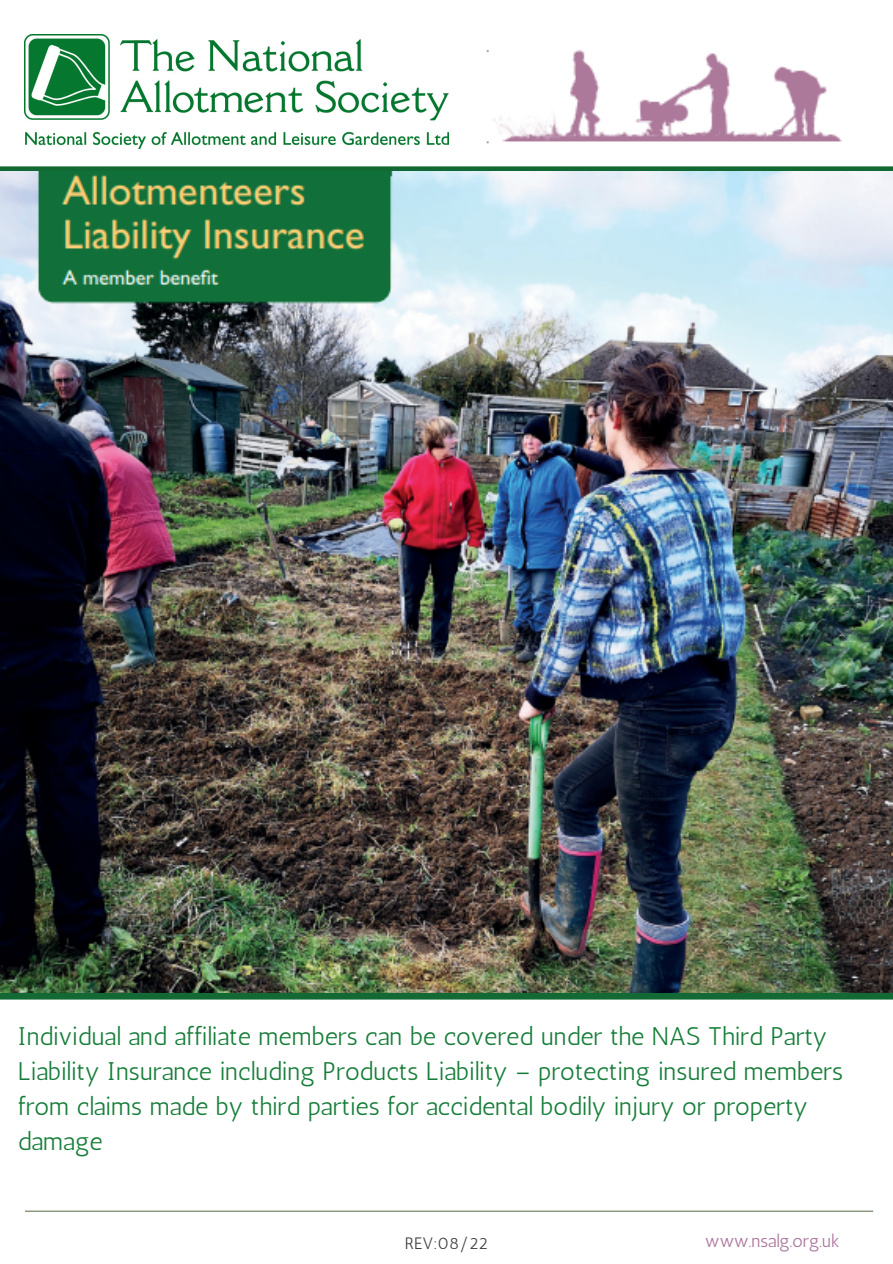
<style>
.page{position:relative;width:893px;height:1264px;background:#fff}
.page>*{position:absolute;margin:0;border:0;box-sizing:border-box;transform-origin:0 0}
.t1{font:25.5px/34.8px "Antic";color:#167d39}
.t2{font:18px "Antic";color:#aa739b}
.t3{font:16.5px "Antic";color:#3e3f3b}
</style>
<div class="page">
<hr style="left:25px;top:1210px;width:848px;height:1px;background:#667858">
<img style="left:486px;top:49px;width:356px;height:95px">
<img style="left:25px;top:34px;width:423px;height:115px">
<div style="left:0;top:992px;width:892px;height:7px;background:#136934"></div>
<div style="left:0;top:166px;width:892px;height:7px;background:#136934"></div>
<img style="left:0;top:172px;width:892px;height:820px">
<p class="t1" style="left:18px;top:1018px;width:826px">Individual and affiliate members can be covered under the NAS Third Party Liability Insurance including Products Liability – protecting insured members from claims made by third parties for accidental bodily injury or property damage</p>
<p class="t3" style="left:405px;top:1232px;width:85px">REV:08/22</p>
<p class="t2" style="left:705px;top:1230px;width:136px">www.nsalg.org.uk</p>
</div>
